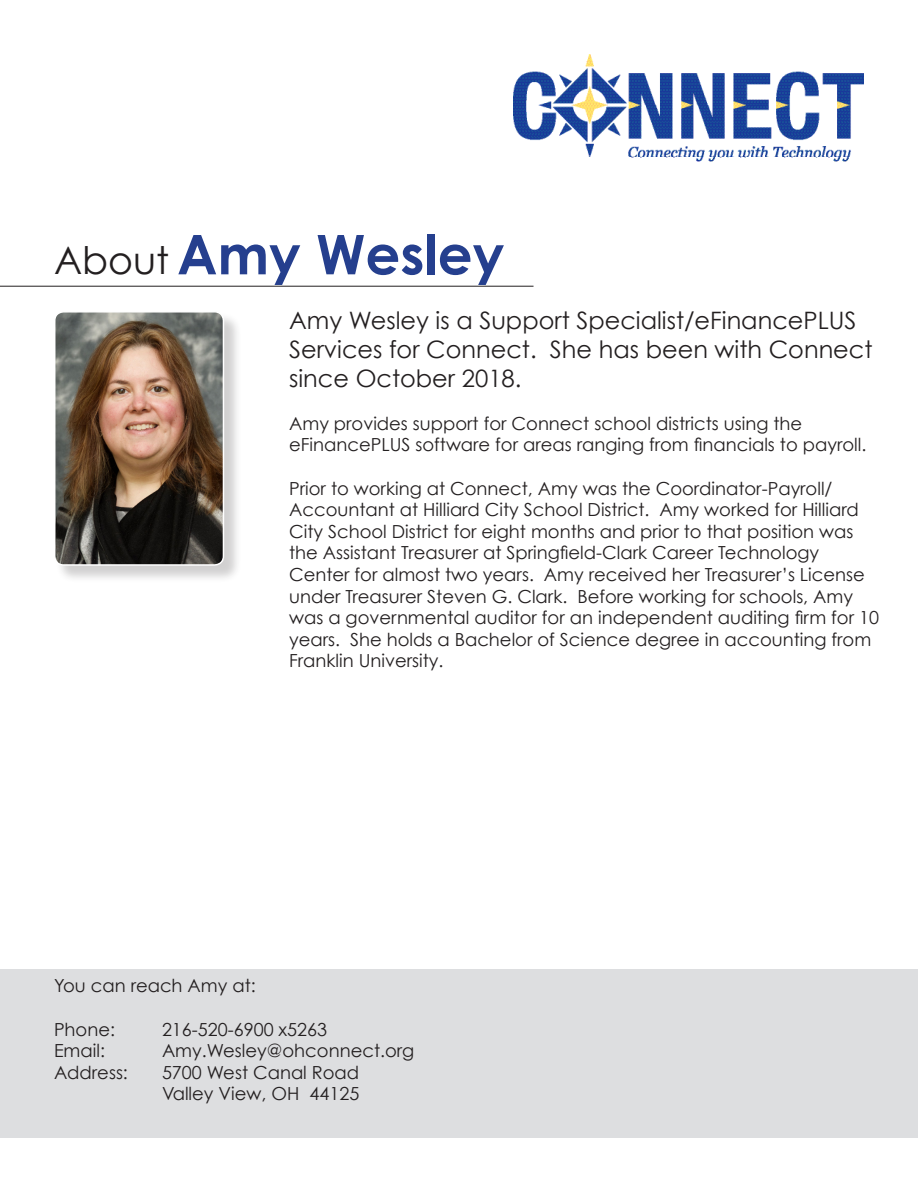
<style>
.page{position:relative;width:918px;height:1188px;background:#fff}
.page>*{position:absolute;margin:0;border:0;box-sizing:border-box;transform-origin:0 0}
.t1{font:700 54.75px "Century Gothic";color:#253f8e}
.t2{font:24px/28.8px "Century Gothic";color:#231f20}
.t3{font:18px/21.6px "Century Gothic";color:#231f20}
.s1{font-weight:400;font-size:38.1px;color:#231f20}
</style>
<div class="page">
<img style="left:513px;top:54px;width:351px;height:107px">
<hr style="left:0;top:286px;width:534px;height:1px;background:#231f20">
<div style="left:0;top:969px;width:918px;height:169px;background:#dddee0"></div>
<div style="left:55px;top:312px;width:187px;height:271px;background:#231f20;opacity:.21"></div>
<img style="left:55px;top:312px;width:168px;height:253px">
<div style="left:54px;top:311px;width:170px;height:255px;border:1px solid #fff;border-radius:9px"></div>
<p class="t1" style="left:54px;top:220px;width:452px"><span class="s1">About</span> Amy Wesley</p>
<p class="t2" style="left:289px;top:306px;width:585px">Amy Wesley is a Support Specialist/eFinancePLUS<br>Services for Connect. She has been with Connect since October 2018.</p>
<p class="t3" style="left:289px;top:412px;width:579px">Amy provides support for Connect school districts using the eFinancePLUS software for areas ranging from financials to payroll.</p>
<p class="t3" style="left:289px;top:477px;width:591px">Prior to working at Connect, Amy was the Coordinator-Payroll/ Accountant at Hilliard City School District. Amy worked for Hilliard City School District for eight months and prior to that position was the Assistant Treasurer at Springfield-Clark Career Technology Center for almost two years. Amy received her Treasurer’s License under Treasurer Steven G. Clark. Before working for schools, Amy was a governmental auditor for an independent auditing firm for 10 years. She holds a Bachelor of Science degree in accounting from Franklin University.</p>
<p class="t3" style="left:54px;top:975px;width:203px">You can reach Amy at:</p>
<p class="t3" style="left:54px;top:1018px;width:63px">Phone:</p>
<p class="t3" style="left:162px;top:1018px;width:167px">216-520-6900 x5263</p>
<p class="t3" style="left:54px;top:1040px;width:53px">Email:</p>
<p class="t3" style="left:162px;top:1040px;width:254px">Amy.Wesley@ohconnect.org</p>
<p class="t3" style="left:54px;top:1061px;width:75px">Address:</p>
<p class="t3" style="left:162px;top:1061px;width:199px">5700 West Canal Road</p>
<p class="t3" style="left:162px;top:1083px;width:199px">Valley View, OH 44125</p>
</div>
